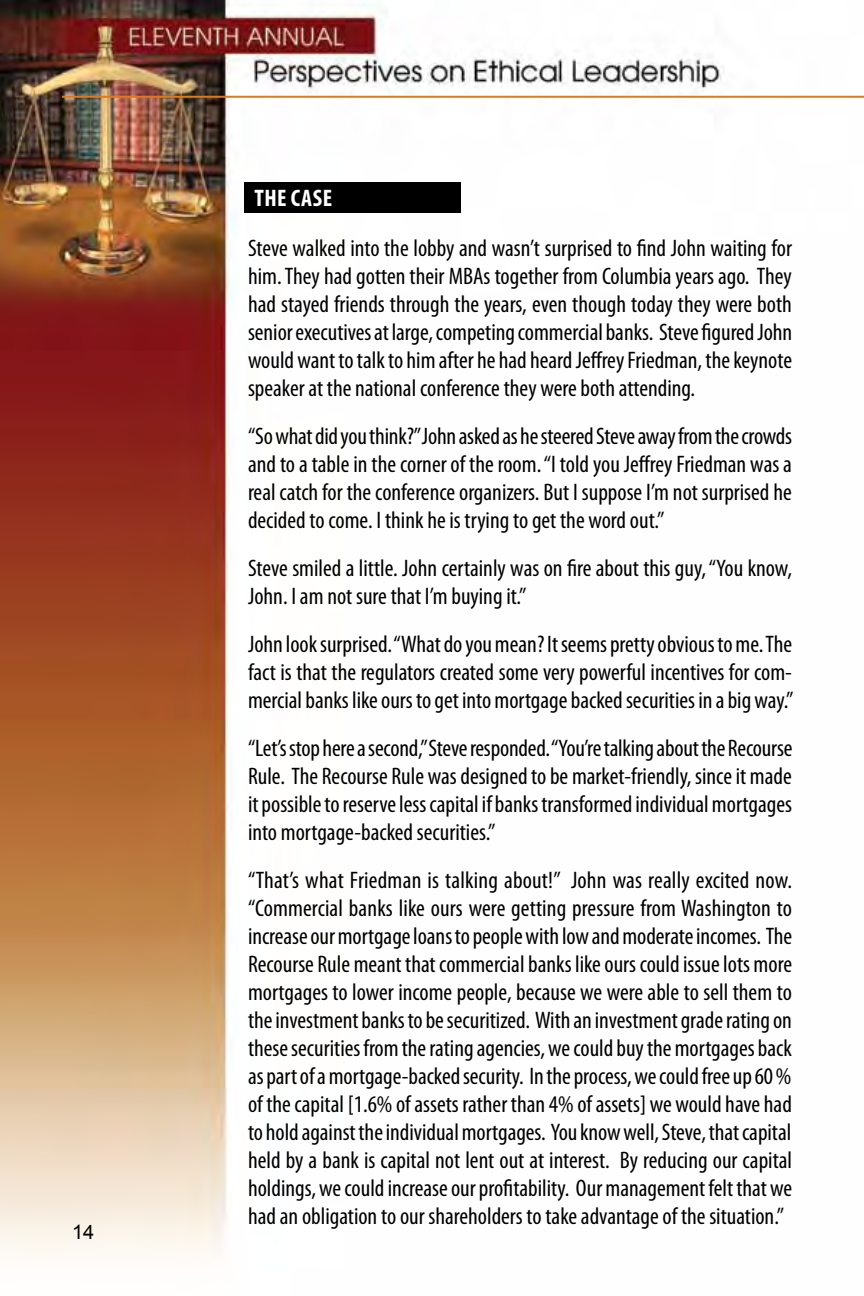
<style>
.page{position:relative;width:864px;height:1296px;background:#fff}
.page>*{position:absolute;margin:0;border:0;box-sizing:border-box;transform-origin:0 0}
.t1{font:condensed 24px/28px "Myriad Pro";color:#000;text-align:justify}
.t2{font:700 condensed 24px "Myriad Pro";color:#fff}
.t3{font:20px "Arial";color:#000}
</style>
<div class="page">
<img style="left:0;top:0;width:864px;height:1256px">
<hr style="left:62px;top:96px;width:802px;height:2px;background:#df7a1c">
<div style="left:244px;top:182px;width:217px;height:31px;background:#000"></div>
<p class="t3" style="left:72px;top:1218px;width:24px">14</p>
<p class="t2" style="left:254px;top:183px;width:52px">THE CASE</p>
<p class="t1" style="left:248px;top:234px;width:546px">Steve walked into the lobby and wasn’t surprised to find John waiting for him. They had gotten their MBAs together from Columbia years ago. They had stayed friends through the years, even though today they were both senior executives at large, competing commercial banks. Steve figured John would want to talk to him after he had heard Jeffrey Friedman, the keynote speaker at the national conference they were both attending.</p>
<p class="t1" style="left:248px;top:422px;width:546px">“So what did you think?” John asked as he steered Steve away from the crowds and to a table in the corner of the room. “I told you Jeffrey Friedman was a real catch for the conference organizers. But I suppose I’m not surprised he decided to come. I think he is trying to get the word out.”</p>
<p class="t1" style="left:248px;top:554px;width:546px">Steve smiled a little. John certainly was on fire about this guy, “You know,<br>John. I am not sure that I’m buying it.”</p>
<p class="t1" style="left:248px;top:630px;width:547px">John look surprised. “What do you mean? It seems pretty obvious to me. The fact is that the regulators created some very powerful incentives for com&shy;mercial banks like ours to get into mortgage backed securities in a big way.”</p>
<p class="t1" style="left:248px;top:734px;width:546px">“Let’s stop here a second,” Steve responded. “You’re talking about the Recourse Rule. The Recourse Rule was designed to be market-friendly, since it made it possible to reserve less capital if banks transformed individual mortgages into mortgage-backed securities.”</p>
<p class="t1" style="left:248px;top:866px;width:546px">“That’s what Friedman is talking about!” John was really excited now. “Commercial banks like ours were getting pressure from Washington to increase our mortgage loans to people with low and moderate incomes. The Recourse Rule meant that commercial banks like ours could issue lots more mortgages to lower income people, because we were able to sell them to the investment banks to be securitized. With an investment grade rating on these securities from the rating agencies, we could buy the mortgages back as part of a mortgage-backed security. In the process, we could free up 60 % of the capital [1.6% of assets rather than 4% of assets] we would have had to hold against the individual mortgages. You know well, Steve, that capital held by a bank is capital not lent out at interest. By reducing our capital holdings, we could increase our profitability. Our management felt that we had an obligation to our shareholders to take advantage of the situation.”</p>
</div>
